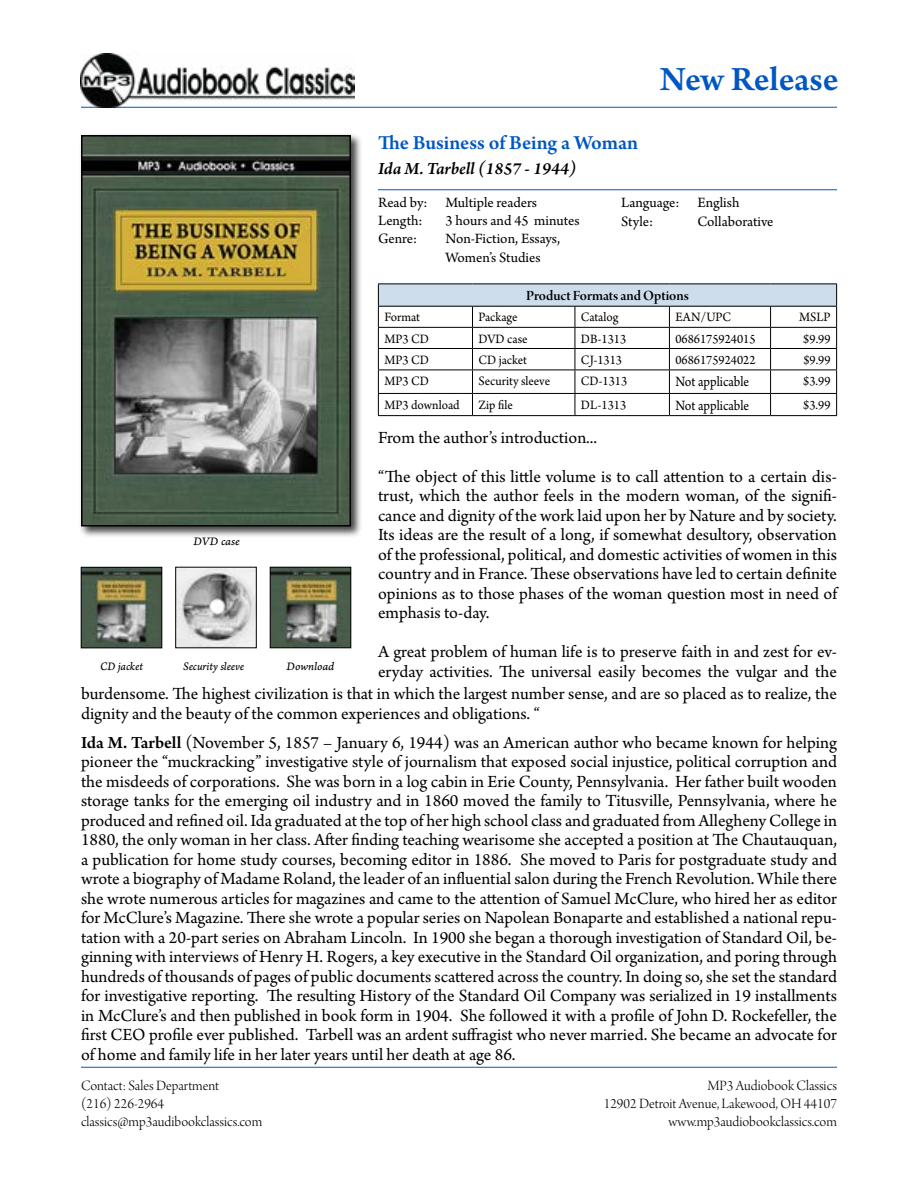
<style>
.page{position:relative;width:918px;height:1188px;background:#fff}
.page>*{position:absolute;margin:0;border:0;box-sizing:border-box;transform-origin:0 0}
.t1{font:600 36px "Arno Pro";letter-spacing:-.005em;color:#0057c2}
.t2{font:600 21px "Arno Pro";color:#0057c2}
.t3{font:18px/19.5px "Arno Pro";color:#000}
.t4{font:italic 600 18px "Arno Pro";color:#000}
.t5{font:15px/18px "Arno Pro Light Display";color:#000;text-align:right}
.t6{font:15px/19.8px "Arno Pro";color:#000}
.t7{font:15px "Arno Pro";color:#000;scale:.9 1}
.t8{font:15px "Arno Pro Smbd Display";letter-spacing:-.005em;color:#000}
.t9{font:13.5px "Arno Pro";color:#000;scale:.96 1}
.t10{font:12px "Arno Pro Italic Caption";letter-spacing:-.005em;color:#000;scale:.93 1}
.t11{font:12px "Arno Pro Italic Caption";letter-spacing:-.005em;color:#000}
.s1{font-weight:600}
</style>
<div class="page">
<div style="left:378px;top:284px;width:459px;height:22px;background:#cdddec"></div>
<hr style="left:378px;top:327px;width:94px;height:1px;background:#000">
<hr style="left:472px;top:327px;width:103px;height:1px;background:#000">
<hr style="left:575px;top:327px;width:94px;height:1px;background:#000">
<hr style="left:669px;top:327px;width:102px;height:1px;background:#000">
<hr style="left:771px;top:327px;width:66px;height:1px;background:#000">
<hr style="left:378px;top:348px;width:94px;height:1px;background:#000">
<hr style="left:472px;top:348px;width:103px;height:1px;background:#000">
<hr style="left:575px;top:348px;width:94px;height:1px;background:#000">
<hr style="left:669px;top:348px;width:102px;height:1px;background:#000">
<hr style="left:771px;top:348px;width:66px;height:1px;background:#000">
<hr style="left:378px;top:370px;width:94px;height:1px;background:#000">
<hr style="left:472px;top:370px;width:103px;height:1px;background:#000">
<hr style="left:575px;top:370px;width:94px;height:1px;background:#000">
<hr style="left:669px;top:370px;width:102px;height:1px;background:#000">
<hr style="left:771px;top:370px;width:66px;height:1px;background:#000">
<hr style="left:378px;top:393px;width:94px;height:1px;background:#000">
<hr style="left:472px;top:393px;width:103px;height:1px;background:#000">
<svg style="left:472px;top:307px;width:1px;height:108px"></svg>
<hr style="left:575px;top:393px;width:94px;height:1px;background:#000">
<svg style="left:575px;top:307px;width:1px;height:108px"></svg>
<hr style="left:669px;top:393px;width:102px;height:1px;background:#000">
<svg style="left:669px;top:307px;width:1px;height:108px"></svg>
<hr style="left:771px;top:393px;width:66px;height:1px;background:#000">
<svg style="left:770px;top:307px;width:1px;height:108px"></svg>
<hr style="left:378px;top:415px;width:94px;height:1px;background:#000">
<hr style="left:472px;top:415px;width:103px;height:1px;background:#000">
<hr style="left:575px;top:415px;width:94px;height:1px;background:#000">
<hr style="left:669px;top:415px;width:102px;height:1px;background:#000">
<hr style="left:771px;top:415px;width:66px;height:1px;background:#000">
<hr style="left:378px;top:284px;width:94px;height:1px;background:#000">
<svg style="left:378px;top:284px;width:1px;height:131px"></svg>
<hr style="left:472px;top:284px;width:103px;height:1px;background:#000">
<hr style="left:575px;top:284px;width:94px;height:1px;background:#000">
<hr style="left:669px;top:284px;width:102px;height:1px;background:#000">
<hr style="left:771px;top:284px;width:66px;height:1px;background:#000">
<svg style="left:836px;top:284px;width:1px;height:131px"></svg>
<hr style="left:378px;top:306px;width:94px;height:1px;background:#000">
<hr style="left:472px;top:306px;width:103px;height:1px;background:#000">
<hr style="left:575px;top:306px;width:94px;height:1px;background:#000">
<hr style="left:669px;top:306px;width:102px;height:1px;background:#000">
<hr style="left:771px;top:306px;width:66px;height:1px;background:#000">
<hr style="left:378px;top:189px;width:459px;height:1px;background:#0057c2">
<hr style="left:81px;top:1067px;width:756px;height:1px;background:#0057c2">
<hr style="left:81px;top:107px;width:756px;height:1px;background:#0057c2">
<div style="left:79px;top:133px;width:283px;height:405px;background:#000;opacity:.75"></div>
<img style="left:84px;top:138px;width:264px;height:385px">
<div style="left:81px;top:135px;width:270px;height:391px;border:2px solid #000"></div>
<img style="left:272px;top:569px;width:77px;height:77px">
<div style="left:270px;top:567px;width:81px;height:81px;border:1px solid #000"></div>
<img style="left:83px;top:569px;width:77px;height:77px">
<div style="left:81px;top:567px;width:81px;height:81px;border:1px solid #000"></div>
<img style="left:178px;top:569px;width:76px;height:77px">
<img style="left:81px;top:54px;width:274px;height:54px">
<p class="t2" style="left:378px;top:131px;width:262px">The Business of Being a Woman</p>
<p class="t4" style="left:378px;top:158px;width:200px">Ida M. Tarbell (1857 - 1944)</p>
<h1 class="t1" style="left:660px;top:59px;width:180px">New Release</h1>
<p class="t6" style="left:378px;top:194px;width:161px;line-height:18px">Read by: Multiple readers<br>Length:</p>
<p class="t6" style="left:446px;top:211px;width:136px">3 hours and 45 minutes</p>
<p class="t6" style="left:378px;top:229px;width:41px">Genre:</p>
<p class="t6" style="left:446px;top:229px;width:116px">Non-Fiction, Essays,<br>Women’s Studies</p>
<p class="t6" style="left:621px;top:193px;width:120px">Language: English<br>Style:</p>
<p class="t6" style="left:698px;top:213px;width:78px">Collaborative</p>
<p class="t8" style="left:526px;top:287px;width:164px">Product Formats and Options</p>
<p class="t9" style="left:384px;top:310px;width:39px">Format</p>
<p class="t9" style="left:479px;top:310px;width:42px">Package</p>
<p class="t9" style="left:581px;top:310px;width:41px">Catalog</p>
<p class="t9" style="left:675px;top:310px;width:60px">EAN/UPC</p>
<p class="t9" style="left:799px;top:310px;width:34px">MSLP</p>
<p class="t9" style="left:384px;top:331px;width:48px">MP3 CD</p>
<p class="t9" style="left:479px;top:331px;width:53px">DVD case</p>
<p class="t9" style="left:581px;top:331px;width:49px">DB-1313</p>
<p class="t9" style="left:675px;top:331px;width:85px">0686175924015</p>
<p class="t9" style="left:803px;top:331px;width:30px">$9.99</p>
<p class="t9" style="left:384px;top:352px;width:48px">MP3 CD</p>
<p class="t9" style="left:479px;top:352px;width:52px">CD jacket</p>
<p class="t9" style="left:581px;top:352px;width:44px">CJ-1313</p>
<p class="t9" style="left:675px;top:352px;width:85px">0686175924022</p>
<p class="t9" style="left:803px;top:352px;width:30px">$9.99</p>
<p class="t9" style="left:384px;top:373px;width:48px">MP3 CD</p>
<p class="t9" style="left:479px;top:373px;width:76px">Security sleeve</p>
<p class="t9" style="left:581px;top:373px;width:50px">CD-1313</p>
<p class="t7" style="left:675px;top:373px;width:84px">Not applicable</p>
<p class="t9" style="left:803px;top:373px;width:30px">$3.99</p>
<p class="t9" style="left:384px;top:397px;width:80px">MP3 download</p>
<p class="t9" style="left:479px;top:397px;width:37px">Zip file</p>
<p class="t9" style="left:581px;top:397px;width:49px">DL-1313</p>
<p class="t7" style="left:675px;top:397px;width:84px">Not applicable</p>
<p class="t9" style="left:803px;top:397px;width:30px">$3.99</p>
<p class="t3" style="left:378px;top:419px;width:460px;line-height:39px">From the author’s introduction...<br>“The object of this little volume is to call attention to a certain dis-</p>
<p class="t3" style="left:378px;top:487px;width:461px;text-align:justify">trust, which the author feels in the modern woman, of the signifi&shy;cance and dignity of the work laid upon her by Nature and by society.<br>Its ideas are the result of a long, if somewhat desultory, observation of the professional, political, and domestic activities of women in this country and in France. These observations have led to certain definite opinions as to those phases of the woman question most in need of emphasis to-day.</p>
<p class="t3" style="left:378px;top:643px;width:460px">A great problem of human life is to preserve faith in and zest for ev&shy;eryday activities. The universal easily becomes the vulgar and the</p>
<p class="t3" style="left:81px;top:685px;width:757px">burdensome. The highest civilization is that in which the largest number sense, and are so placed as to realize, the dignity and the beauty of the common experiences and obligations. “</p>
<p class="t11" style="left:194px;top:534px;width:48px">DVD case</p>
<p class="t10" style="left:100px;top:659px;width:47px">CD jacket</p>
<p class="t10" style="left:183px;top:659px;width:67px">Security sleeve</p>
<p class="t11" style="left:287px;top:659px;width:49px">Download</p>
<p class="t3" style="left:81px;top:734px;width:758px;text-align:justify"><span class="s1">Ida M. Tarbell</span> (November 5, 1857 – January 6, 1944) was an American author who became known for helping pioneer the “muckracking” investigative style of journalism that exposed social injustice, political corruption and the misdeeds of corporations. She was born in a log cabin in Erie County, Pennsylvania. Her father built wooden storage tanks for the emerging oil industry and in 1860 moved the family to Titusville, Pennsylvania, where he produced and refined oil. Ida graduated at the top of her high school class and graduated from Allegheny College in 1880, the only woman in her class. After finding teaching wearisome she accepted a position at The Chautauquan, a publication for home study courses, becoming editor in 1886. She moved to Paris for postgraduate study and wrote a biography of Madame Roland, the leader of an influential salon during the French Revolution. While there she wrote numerous articles for magazines and came to the attention of Samuel McClure, who hired her as editor for McClure’s Magazine. There she wrote a popular series on Napolean Bonaparte and established a national repu&shy;tation with a 20-part series on Abraham Lincoln. In 1900 she began a thorough investigation of Standard Oil, be&shy;ginning with interviews of Henry H. Rogers, a key executive in the Standard Oil organization, and poring through hundreds of thousands of pages of public documents scattered across the country. In doing so, she set the standard for investigative reporting. The resulting History of the Standard Oil Company was serialized in 19 installments in McClure’s and then published in book form in 1904. She followed it with a profile of John D. Rockefeller, the first CEO profile ever published. Tarbell was an ardent suffragist who never married. She became an advocate for of home and family life in her later years until her death at age 86.</p>
<p class="t5" style="left:81px;top:1078px;width:183px;text-align:left">Contact: Sales Department<br>(216) 226-2964 classics@mp3audibookclassics.com</p>
<p class="t5" style="left:604px;top:1078px;width:235px">MP3 Audiobook Classics<br>12902 Detroit Avenue, Lakewood, OH 44107 www.mp3audiobookclassics.com</p>
</div>
